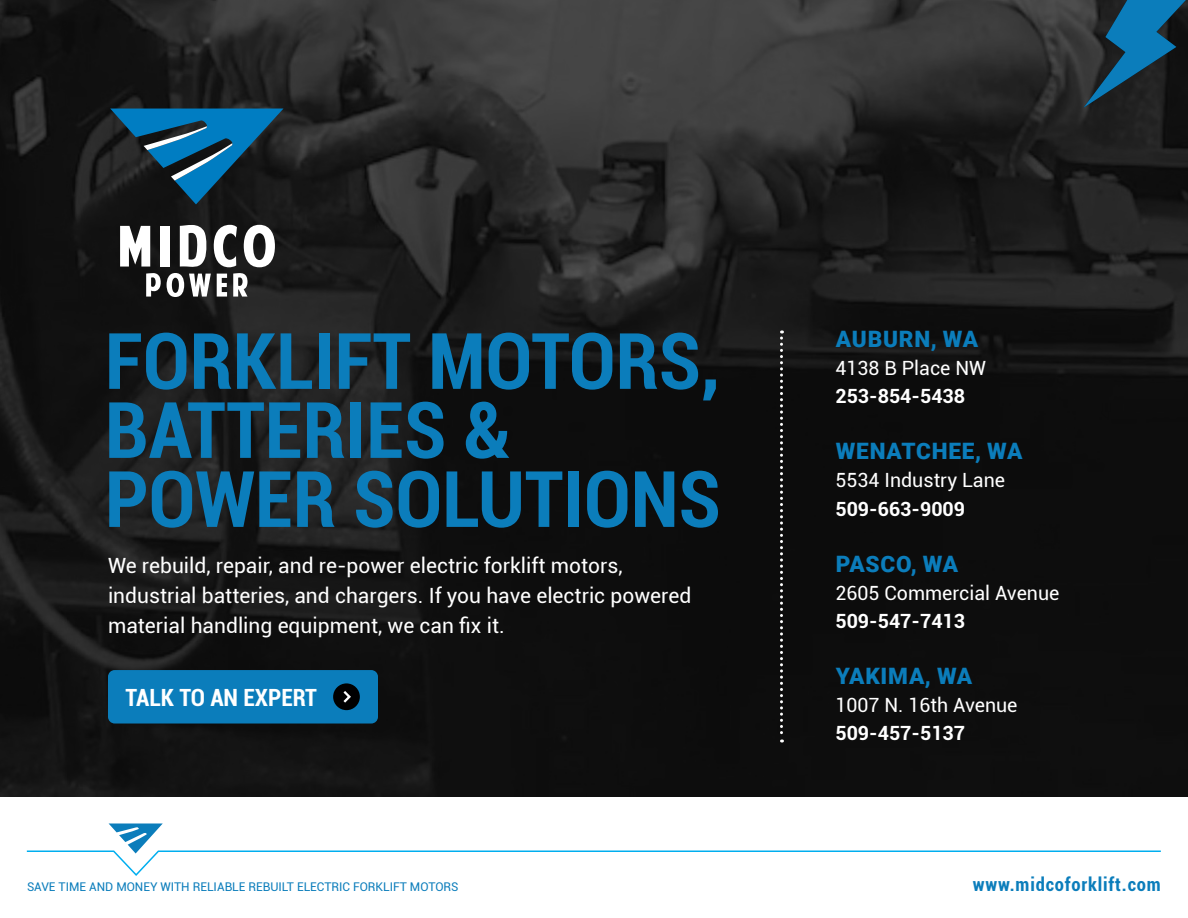
<style>
.page{position:relative;width:1188px;height:918px;background:#fff}
.page>*{position:absolute;margin:0;border:0;box-sizing:border-box;transform-origin:0 0}
.t1{font:700 condensed 78px/69px "Roboto";color:#0b7dbb}
.t2{font:700 condensed 23.7px "Roboto";color:#fff}
.t3{font:900 22.65px "Roboto";letter-spacing:.035em;color:#0b7dbb}
.t4{font:21px/30px "Roboto";color:#fff}
.t5{font:19.65px "Roboto";color:#fff}
.t6{font:700 19.65px "Roboto";color:#fff}
.t7{font:700 condensed 18.6px "Roboto";letter-spacing:.045em;color:#0b7dbb}
.t8{font:12px "Roboto";color:#0b7dbb}
</style>
<div class="page">
<svg style="left:26px;top:824px;width:1135px;height:52px"></svg>
<img style="left:0;top:0;width:1188px;height:796px">
<svg style="left:1083px;top:0;width:105px;height:108px;background:#194157"></svg>
<div style="left:108px;top:670px;width:270px;height:54px;background:#0b7dbb;border-radius:7px"></div>
<div style="left:333px;top:683px;width:27px;height:27px;background:#000;border-radius:50%"></div>
<svg style="left:343px;top:691px;width:8px;height:12px"></svg>
<svg style="left:780px;top:330px;width:3px;height:412px"></svg>
<svg style="left:110px;top:109px;width:174px;height:95px;background:#164761"></svg>
<svg style="left:120px;top:226px;width:30px;height:41px"></svg>
<div style="left:160px;top:226px;width:10px;height:41px;background:#fff"></div>
<svg style="left:180px;top:225px;width:27px;height:42px"></svg>
<svg style="left:214px;top:225px;width:23px;height:42px"></svg>
<svg style="left:244px;top:225px;width:31px;height:42px"></svg>
<svg style="left:146px;top:273px;width:15px;height:24px"></svg>
<svg style="left:167px;top:273px;width:44px;height:24px"></svg>
<svg style="left:217px;top:274px;width:10px;height:23px"></svg>
<svg style="left:233px;top:273px;width:15px;height:24px"></svg>
<h1 class="t1" style="left:105px;top:324px;width:617px">FORKLIFT MOTORS,<br>BATTERIES &amp;<br>POWER SOLUTIONS</h1>
<p class="t4" style="left:108px;top:550px;width:585px">We rebuild, repair, and re-power electric forklift motors, industrial batteries, and chargers. If you have electric powered material handling equipment, we can fix it.</p>
<p class="t2" style="left:125px;top:681px;width:193px">TALK TO AN EXPERT</p>
<p class="t3" style="left:836px;top:324px;width:144px">AUBURN, WA</p>
<p class="t5" style="left:835px;top:355px;width:152px">4138 B Place NW</p>
<p class="t6" style="left:835px;top:383px;width:131px">253-854-5438</p>
<p class="t3" style="left:836px;top:436px;width:188px">WENATCHEE, WA</p>
<p class="t5" style="left:835px;top:467px;width:171px">5534 Industry Lane</p>
<p class="t6" style="left:835px;top:495px;width:131px">509-663-9009</p>
<p class="t3" style="left:836px;top:548px;width:124px">PASCO, WA</p>
<p class="t5" style="left:835px;top:579px;width:226px">2605 Commercial Avenue</p>
<p class="t6" style="left:835px;top:607px;width:131px">509-547-7413</p>
<p class="t3" style="left:836px;top:660px;width:138px">YAKIMA, WA</p>
<p class="t5" style="left:835px;top:691px;width:184px">1007 N. 16th Avenue</p>
<p class="t6" style="left:835px;top:719px;width:131px">509-457-5137</p>
<p class="t8" style="left:27px;top:879px;width:433px">SAVE TIME AND MONEY WITH RELIABLE REBUILT ELECTRIC FORKLIFT MOTORS</p>
<p class="t7" style="left:973px;top:872px;width:189px">www.midcoforklift.com</p>
</div>
